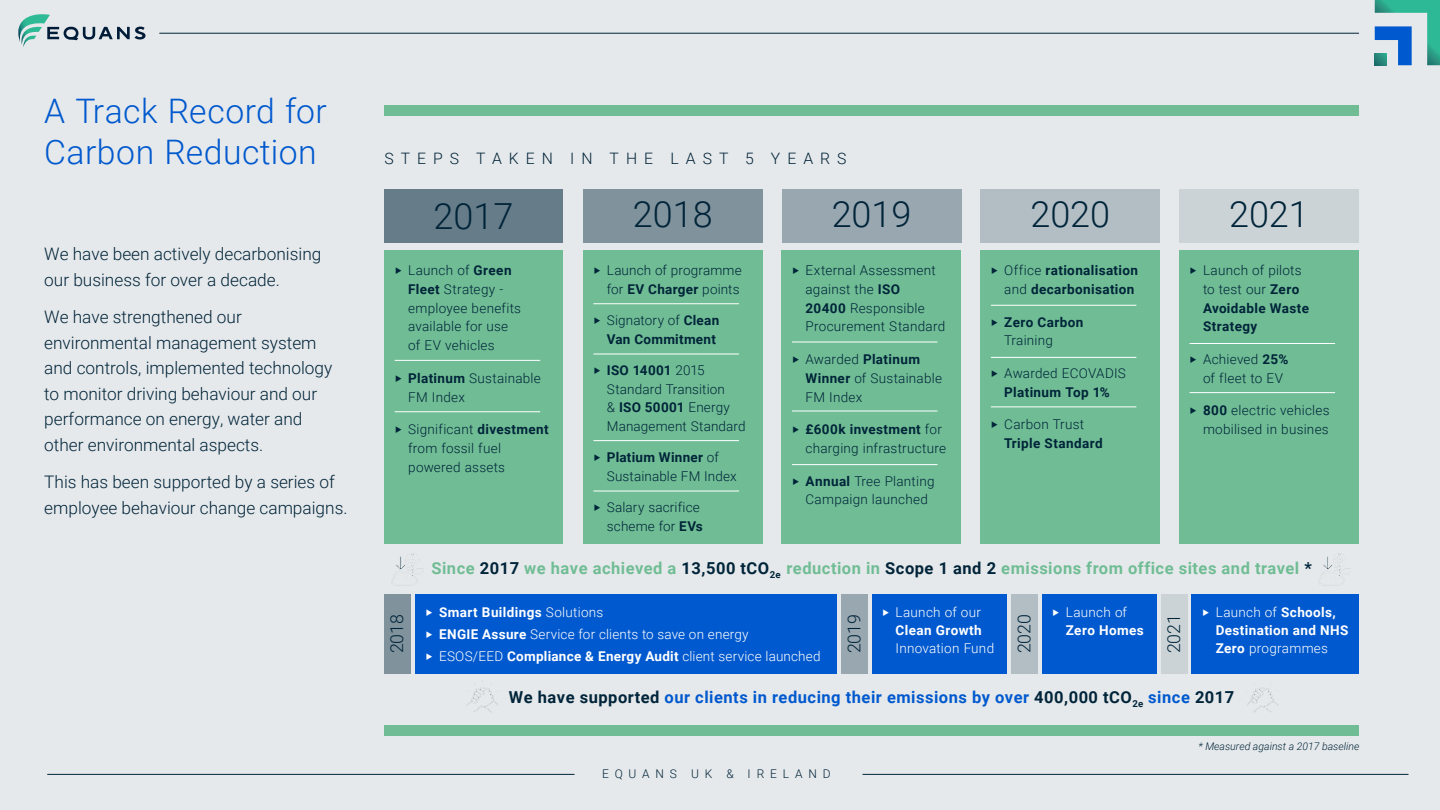
<style>
.page{position:relative;width:1440px;height:810px;background:#e6e9eb}
.page>*{position:absolute;margin:0;border:0;box-sizing:border-box;transform-origin:0 0}
.t1{font:300 36px "Roboto";color:#002439}
.Body_Text{font:300 33.75px/40.5px "Roboto";letter-spacing:.015em;color:#0059ce}
.t2{font:300 17.77px "Roboto";color:#002439}
.t3{font:300 17.25px/25.5px "Roboto";color:#002439}
.t4{font:700 16.5px "Roboto";letter-spacing:.03em;color:#70bd95}
.t5{font:700 16.5px "Roboto";letter-spacing:.03em;color:#0059ce}
.Subheading_1_-_Left{font:300 15.75px "Roboto";letter-spacing:.445em;color:#002439}
.t6{font:300 13.5px/18.8px "Roboto";letter-spacing:.015em;color:#002439}
.t7{font:700 13.5px/18.8px "Roboto";letter-spacing:.03em;color:#002439}
.t8{font:300 13.5px/18px "Roboto";letter-spacing:.015em;color:#fff}
.t9{font:700 13.5px/18px "Roboto";letter-spacing:.03em;color:#fff}
.t10{font:300 12px "Roboto";letter-spacing:.485em;color:#002439}
.t11{font:italic 300 10.5px "Roboto";color:#002439}
.s1{font-weight:400}
.s2{font-weight:700}
.s3{font-weight:300}
.s4{color:#002439}
</style>
<div class="page">
<svg style="left:18px;top:14px;width:128px;height:33px"></svg>
<div style="left:384px;top:105px;width:975px;height:10px;background:#70bd95"></div>
<div style="left:384px;top:725px;width:975px;height:10px;background:#70bd95"></div>
<svg style="left:1375px;top:0;width:65px;height:65px"></svg>
<hr style="left:159px;top:33px;width:1200px;height:1px;background:#002439">
<hr style="left:47px;top:774px;width:527px;height:1px;background:#002439">
<hr style="left:862px;top:774px;width:546px;height:1px;background:#002439">
<div style="left:384px;top:189px;width:179px;height:53px;background:#667c88"></div>
<div style="left:384px;top:250px;width:179px;height:294px;background:#70bd95"></div>
<div style="left:583px;top:189px;width:180px;height:53px;background:#80929c"></div>
<div style="left:583px;top:250px;width:180px;height:294px;background:#70bd95"></div>
<div style="left:782px;top:250px;width:180px;height:294px;background:#70bd95"></div>
<div style="left:980px;top:250px;width:180px;height:294px;background:#70bd95"></div>
<div style="left:1179px;top:250px;width:180px;height:294px;background:#70bd95"></div>
<div style="left:782px;top:189px;width:180px;height:53px;background:#99a7b0"></div>
<div style="left:980px;top:189px;width:180px;height:53px;background:#b3bdc4"></div>
<div style="left:1179px;top:189px;width:180px;height:53px;background:#ccd3d7"></div>
<svg style="left:391px;top:553px;width:32px;height:32px"></svg>
<svg style="left:1318px;top:553px;width:33px;height:31px"></svg>
<hr style="left:395px;top:411px;width:145px;height:1px;background:#fff">
<hr style="left:593px;top:303px;width:146px;height:1px;background:#fff">
<hr style="left:991px;top:305px;width:145px;height:1px;background:#fff">
<hr style="left:1190px;top:343px;width:145px;height:1px;background:#fff">
<hr style="left:1190px;top:392px;width:145px;height:1px;background:#fff">
<hr style="left:395px;top:360px;width:145px;height:1px;background:#fff">
<hr style="left:593px;top:354px;width:146px;height:1px;background:#fff">
<hr style="left:991px;top:357px;width:145px;height:1px;background:#fff">
<hr style="left:991px;top:406px;width:145px;height:1px;background:#fff">
<hr style="left:792px;top:342px;width:146px;height:1px;background:#fff">
<hr style="left:792px;top:411px;width:146px;height:1px;background:#fff">
<hr style="left:792px;top:464px;width:146px;height:1px;background:#fff">
<hr style="left:593px;top:440px;width:146px;height:1px;background:#fff">
<hr style="left:593px;top:491px;width:146px;height:1px;background:#fff">
<svg style="left:466px;top:680px;width:32px;height:33px"></svg>
<svg style="left:1247px;top:687px;width:32px;height:26px"></svg>
<div style="left:415px;top:594px;width:422px;height:80px;background:#0059ce"></div>
<div style="left:872px;top:594px;width:134px;height:80px;background:#0059ce"></div>
<div style="left:1042px;top:594px;width:114px;height:80px;background:#0059ce"></div>
<div style="left:1192px;top:594px;width:167px;height:80px;background:#0059ce"></div>
<div style="left:384px;top:594px;width:27px;height:80px;background:#80929c"></div>
<div style="left:841px;top:594px;width:27px;height:80px;background:#99a7b0"></div>
<div style="left:1011px;top:594px;width:27px;height:80px;background:#b3bdc4"></div>
<div style="left:1161px;top:594px;width:26px;height:80px;background:#ccd3d7"></div>
<p class="Body_Text" style="left:44px;top:90px;width:284px">A Track Record for<br>Carbon Reduction</p>
<p class="t3" style="left:44px;top:241px;width:279px">We have been actively decarbonising our business for over a decade.</p>
<p class="t3" style="left:44px;top:304px;width:290px">We have strengthened our environmental management system and controls, implemented technology to monitor driving behaviour and our performance on energy, water and other environmental aspects.</p>
<p class="t3" style="left:44px;top:469px;width:305px">This has been supported by a series of employee behaviour change campaigns.</p>
<p class="Subheading_1_-_Left" style="left:384px;top:147px;width:464px">STEPS TAKEN IN THE LAST 5 YEARS</p>
<p class="t1" style="left:434px;top:191px;width:81px">2017</p>
<p class="t6" style="left:408px;top:260px;width:114px;text-indent:-13px"><span class="s1">‣</span> Launch of <span class="s2">Green<br>Fleet</span> Strategy - employee benefits available for use of EV vehicles</p>
<p class="t6" style="left:408px;top:368px;width:134px;text-indent:-14px"><span class="s1">‣</span> <span class="s2">Platinum</span> Sustainable<br>FM Index</p>
<p class="t6" style="left:408px;top:419px;width:142px;text-indent:-14px"><span class="s1">‣</span> Significant <span class="s2">divestment </span>from fossil fuel powered assets</p>
<p class="t1" style="left:633px;top:189px;width:81px">2018</p>
<p class="t6" style="left:593px;top:260px;width:150px;text-align:right"><span class="s1">‣</span> Launch of programme for <span class="s2">EV Charger</span> points</p>
<p class="t7" style="left:593px;top:310px;width:127px;text-align:right"><span class="s1">‣</span> <span class="s3">Signatory of</span> Clean<br>Van Commitment</p>
<p class="t6" style="left:607px;top:360px;width:140px;text-indent:-14px"><span class="s1">‣</span> <span class="s2">ISO 14001</span> 2015<br>Standard Transition<br>&amp; <span class="s2">ISO 50001</span> Energy<br>Management Standard</p>
<p class="t6" style="left:607px;top:448px;width:131px;text-indent:-14px"><span class="s1">‣</span> <span class="s2">Platium Winner</span> of<br>Sustainable FM Index</p>
<p class="t6" style="left:593px;top:497px;width:111px;text-align:right"><span class="s1">‣</span> Salary sacrifice scheme for <span class="s2">EVs</span></p>
<p class="t1" style="left:832px;top:189px;width:81px">2019</p>
<p class="t1" style="left:1030px;top:189px;width:81px">2020</p>
<p class="t1" style="left:1229px;top:189px;width:81px">2021</p>
<p class="t6" style="left:806px;top:260px;width:141px;text-indent:-14px"><span class="s1">‣</span> External Assessment against the <span class="s2">ISO<br>20400</span> Responsible<br>Procurement Standard</p>
<p class="t6" style="left:806px;top:349px;width:138px;text-indent:-14px"><span class="s1">‣</span> Awarded <span class="s2">Platinum<br>Winner</span> of Sustainable<br>FM Index</p>
<p class="t6" style="left:806px;top:419px;width:142px;text-indent:-14px"><span class="s1">‣</span> <span class="s2">£600k investment</span> for charging infrastructure</p>
<p class="t6" style="left:792px;top:471px;width:144px;text-align:center"><span class="s1">‣</span> <span class="s2">Annual</span> Tree Planting<br>Campaign launched</p>
<p class="t7" style="left:991px;top:260px;width:149px;text-align:right"><span class="s1">‣</span> <span class="s3">Office</span> rationalisation <span class="s3">and</span> decarbonisation</p>
<p class="t7" style="left:1004px;top:312px;width:81px;text-indent:-14px"><span class="s1">‣</span> Zero Carbon<br><span class="s3">Training</span></p>
<p class="t6" style="left:991px;top:363px;width:137px;text-align:center"><span class="s1">‣</span> Awarded ECOVADIS<br><span class="s2">Platinum Top 1%</span></p>
<p class="t7" style="left:1004px;top:415px;width:100px;text-indent:-14px"><span class="s1">‣</span> <span class="s3">Carbon Trust<br></span>Triple Standard</p>
<p class="t7" style="left:1203px;top:260px;width:107px;text-indent:-14px"><span class="s1">‣</span> <span class="s3">Launch of pilots to test our</span> Zero<br>Avoidable Waste<br>Strategy</p>
<p class="t6" style="left:1203px;top:349px;width:87px;text-indent:-14px"><span class="s1">‣</span> Achieved <span class="s2">25% </span>of fleet to EV</p>
<p class="t6" style="left:1190px;top:401px;width:142px;text-align:right"><span class="s1">‣</span> <span class="s2">800</span> electric vehicles mobilised in busines</p>
<p class="t4" style="left:431px;top:557px;width:882px">Since <span class="s4">2017</span> we have achieved a <span class="s4">13,500 tCO</span><sub>2e</sub> reduction in <span class="s4">Scope 1 and 2</span> emissions from office sites and travel <span class="s4">*</span></p>
<p class="t8" style="left:896px;top:603px;width:100px;text-indent:-14px"><span class="s1">‣</span> Launch of our<br><span class="s2">Clean Growth<br></span>Innovation Fund</p>
<p class="t9" style="left:1066px;top:603px;width:80px;text-indent:-14px"><span class="s1">‣</span> <span class="s3">Launch of<br></span>Zero Homes</p>
<p class="t9" style="left:1216px;top:603px;width:134px;text-indent:-14px"><span class="s1">‣</span> <span class="s3">Launch of</span> Schools,<br>Destination and NHS</p>
<p class="t9" style="left:426px;top:603px;width:179px"><span class="s1">‣</span> Smart Buildings <span class="s3">Solutions</span></p>
<p class="t8" style="left:426px;top:625px;width:324px"><span class="s1">‣</span> <span class="s2">ENGIE Assure</span> Service for clients to save on energy</p>
<p class="t8" style="left:426px;top:647px;width:396px"><span class="s1">‣</span> ESOS/EED <span class="s2">Compliance &amp; Energy Audit</span> client service launched</p>
<p class="t2" style="left:384px;top:653px;width:41px;rotate:-90deg">2018</p>
<p class="t2" style="left:842px;top:653px;width:41px;rotate:-90deg">2019</p>
<p class="t2" style="left:1012px;top:653px;width:41px;rotate:-90deg">2020</p>
<p class="t2" style="left:1161px;top:653px;width:41px;rotate:-90deg">2021</p>
<p class="t8" style="left:1216px;top:639px;width:114px"><span class="s2">Zero</span> programmes</p>
<p class="t5" style="left:509px;top:686px;width:727px"><span class="s4">We have supported</span> our clients in reducing their emissions by over <span class="s4">400,000 tCO</span><sub>2e</sub> since <span class="s4">2017</span></p>
<p class="t10" style="left:602px;top:766px;width:230px">EQUANS UK &amp; IRELAND</p>
<p class="t11" style="left:1199px;top:739px;width:162px">* Measured against a 2017 baseline</p>
</div>
